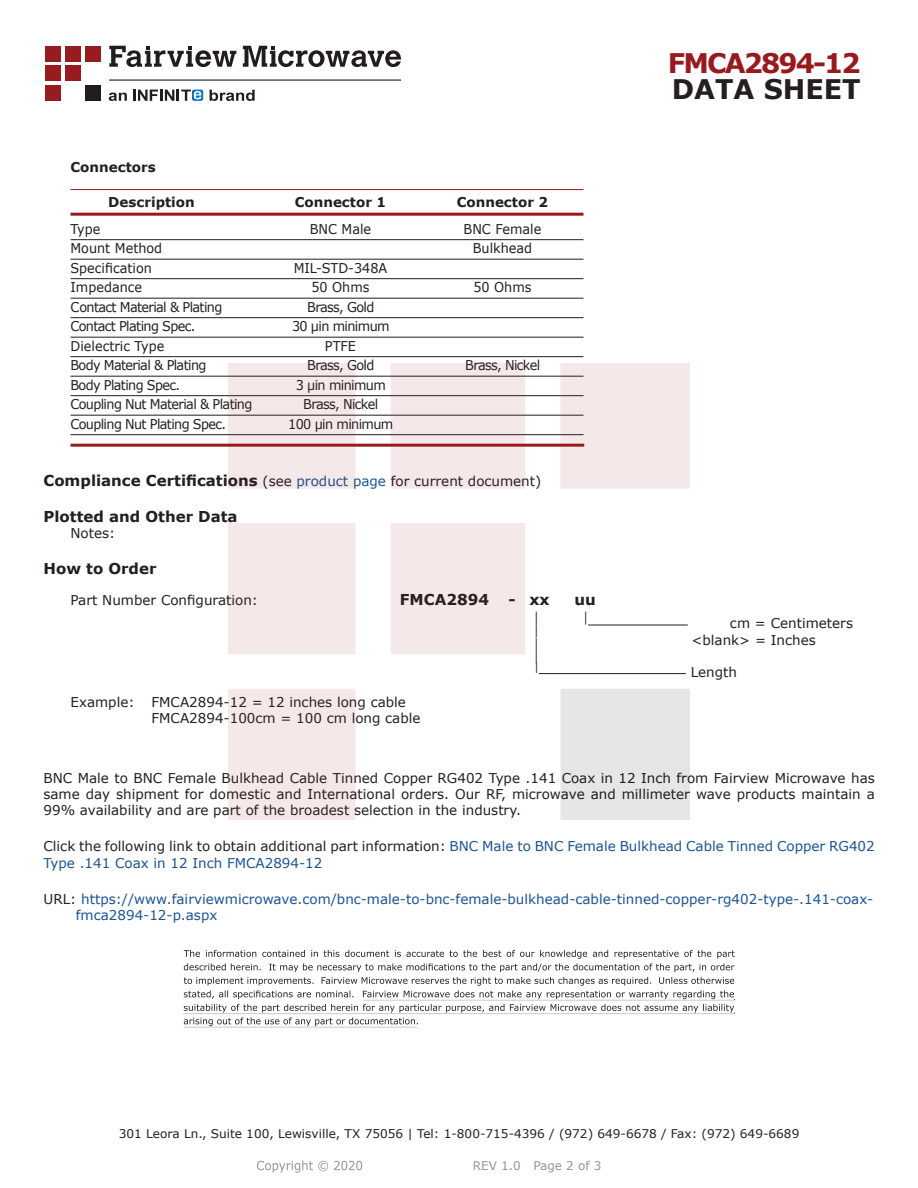
<style>
.page{position:relative;width:918px;height:1188px;background:#fff}
.page>*{position:absolute;margin:0;border:0;box-sizing:border-box;transform-origin:0 0}
.FM{font:700 27px "Verdana";letter-spacing:-.07em;color:#981a1e}
.t1{font:700 27px "Verdana";color:#231f20}
.Specs_Para{font:25.8px "Verdana";color:#231f20;scale:.39 1}
.Head1_for_Compliance{font:700 15px "Verdana";color:#231f20}
.Specs_Para-2{font:700 15px "Verdana";color:#231f20}
.Web_Description_Para{font:13.5px/16.2px "Verdana";color:#231f20;text-align:justify}
.Table_Body_Connector{font:13.5px "Verdana";letter-spacing:-.05em;color:#231f20;scale:.95 1}
.Web_Description_Para-2{font:13.5px/16.2px "Verdana";color:#1a5392}
.Specs_Para-3{font:13.5px "Verdana";color:#231f20}
.URL_para{font:13.5px/16.2px "Verdana";color:#1a5392}
.Table_Body_Connector-2{font:13.5px "Verdana";color:#231f20;scale:.95 1}
.Table_Header_Connect{font:700 13.5px "Verdana";color:#231f20}
.Head2{font:700 13.5px "Verdana";color:#231f20}
.Specs_Para-4{font:13.5px "Verdana";color:#231f20;scale:.75 1}
.t2{font:12px "Verdana";color:#231f20}
.REV_Info{font:12px "Verdana";color:#939598}
.Specs_Para-5{font:11.25px "Verdana";color:#231f20;scale:.86 1}
.s1{font-weight:400;font-size:13.5px}
.s2{font-weight:400;font-size:13.5px;color:#1a5392}
.s3{color:#231f20}
</style>
<div class="page">
<hr style="left:70px;top:189px;width:514px;height:1px;background:#981a1e">
<hr style="left:70px;top:213px;width:514px;height:3px;background:#981a1e">
<hr style="left:70px;top:239px;width:514px;height:1px;background:#231f20">
<hr style="left:70px;top:259px;width:514px;height:1px;background:#231f20">
<hr style="left:70px;top:278px;width:514px;height:1px;background:#231f20">
<hr style="left:70px;top:298px;width:514px;height:1px;background:#231f20">
<hr style="left:70px;top:317px;width:514px;height:1px;background:#231f20">
<hr style="left:70px;top:337px;width:514px;height:1px;background:#231f20">
<hr style="left:70px;top:356px;width:514px;height:1px;background:#231f20">
<hr style="left:70px;top:376px;width:514px;height:1px;background:#231f20">
<hr style="left:70px;top:395px;width:514px;height:1px;background:#231f20">
<hr style="left:70px;top:415px;width:514px;height:1px;background:#231f20">
<hr style="left:70px;top:434px;width:514px;height:1px;background:#231f20">
<hr style="left:70px;top:444px;width:514px;height:3px;background:#981a1e">
<svg style="left:184px;top:950px;width:551px;height:76px"></svg>
<hr style="left:363px;top:1000px;width:372px;height:1px;background:#231f20">
<hr style="left:183px;top:1013px;width:551px;height:1px;background:#231f20">
<hr style="left:184px;top:1027px;width:233px;height:1px;background:#231f20">
<img style="left:257px;top:1160px;width:106px;height:13px">
<img style="left:228px;top:364px;width:462px;height:456px">
<div style="left:45px;top:46px;width:16px;height:15px;background:#971b1f"></div>
<div style="left:65px;top:66px;width:16px;height:15px;background:#971b1f"></div>
<div style="left:85px;top:85px;width:16px;height:16px;background:#211d1e"></div>
<div style="left:45px;top:85px;width:16px;height:16px;background:#971b1f"></div>
<div style="left:85px;top:46px;width:16px;height:15px;background:#971b1f"></div>
<div style="left:45px;top:66px;width:16px;height:15px;background:#971b1f"></div>
<div style="left:65px;top:46px;width:16px;height:15px;background:#971b1f"></div>
<svg style="left:109px;top:46px;width:292px;height:21px"></svg>
<svg style="left:192px;top:90px;width:11px;height:11px"></svg>
<svg style="left:133px;top:90px;width:68px;height:11px"></svg>
<svg style="left:210px;top:90px;width:45px;height:11px"></svg>
<svg style="left:109px;top:93px;width:18px;height:8px"></svg>
<hr style="left:109px;top:80px;width:292px;height:1px;background:#211d1e">
<p class="Head2" style="left:70px;top:158px;width:87px">Connectors</p>
<p class="Table_Header_Connect" style="left:108px;top:192px;width:88px">Description</p>
<p class="Table_Header_Connect" style="left:295px;top:192px;width:93px">Connector 1</p>
<p class="Table_Header_Connect" style="left:457px;top:192px;width:93px">Connector 2</p>
<p class="Table_Body_Connector" style="left:70px;top:219px;width:33px">Type</p>
<p class="Table_Body_Connector" style="left:310px;top:219px;width:66px">BNC Male</p>
<p class="Table_Body_Connector-2" style="left:464px;top:219px;width:83px">BNC Female</p>
<p class="Table_Body_Connector-2" style="left:70px;top:239px;width:98px">Mount Method</p>
<p class="Table_Body_Connector-2" style="left:473px;top:239px;width:64px">Bulkhead</p>
<p class="Table_Body_Connector-2" style="left:70px;top:258px;width:87px">Specification</p>
<p class="Table_Body_Connector-2" style="left:294px;top:258px;width:100px">MIL-STD-348A</p>
<p class="Table_Body_Connector-2" style="left:70px;top:278px;width:77px">Impedance</p>
<p class="Table_Body_Connector" style="left:311px;top:278px;width:63px">50 Ohms</p>
<p class="Table_Body_Connector" style="left:473px;top:278px;width:63px">50 Ohms</p>
<p class="Table_Body_Connector" style="left:70px;top:297px;width:161px">Contact Material &amp; Plating</p>
<p class="Table_Body_Connector" style="left:307px;top:297px;width:72px">Brass, Gold</p>
<p class="Table_Body_Connector" style="left:70px;top:317px;width:133px">Contact Plating Spec.</p>
<p class="Table_Body_Connector" style="left:292px;top:317px;width:104px">30 µin minimum</p>
<p class="Table_Body_Connector-2" style="left:70px;top:336px;width:100px">Dielectric Type</p>
<p class="Table_Body_Connector" style="left:325px;top:336px;width:34px">PTFE</p>
<p class="Table_Body_Connector" style="left:70px;top:356px;width:145px">Body Material &amp; Plating</p>
<p class="Table_Body_Connector" style="left:307px;top:356px;width:72px">Brass, Gold</p>
<p class="Table_Body_Connector" style="left:465px;top:356px;width:80px">Brass, Nickel</p>
<p class="Table_Body_Connector" style="left:70px;top:375px;width:117px">Body Plating Spec.</p>
<p class="Table_Body_Connector" style="left:296px;top:375px;width:96px">3 µin minimum</p>
<p class="Table_Body_Connector" style="left:70px;top:395px;width:193px">Coupling Nut Material &amp; Plating</p>
<p class="Table_Body_Connector" style="left:303px;top:395px;width:80px">Brass, Nickel</p>
<p class="Table_Body_Connector" style="left:70px;top:414px;width:165px">Coupling Nut Plating Spec.</p>
<p class="Table_Body_Connector" style="left:288px;top:414px;width:112px">100 µin minimum</p>
<p class="FM" style="left:668px;top:44px;width:194px">FMCA2894-12</p>
<p class="t1" style="left:672px;top:70px;width:191px">DATA SHEET</p>
<p class="Head1_for_Compliance" style="left:44px;top:470px;width:499px">Compliance Certifications <span class="s1">(see</span> <span class="s2">product page</span> <span class="s1">for current document)</span></p>
<p class="Head1_for_Compliance" style="left:44px;top:506px;width:196px">Plotted and Other Data</p>
<p class="Specs_Para-3" style="left:70px;top:524px;width:46px">Notes:</p>
<p class="Head1_for_Compliance" style="left:44px;top:558px;width:115px">How to Order</p>
<p class="Specs_Para-3" style="left:70px;top:591px;width:189px">Part Number Configuration:</p>
<p class="Specs_Para-2" style="left:400px;top:589px;width:91px">FMCA2894</p>
<p class="Specs_Para-2" style="left:509px;top:589px;width:43px">- xx</p>
<p class="Specs_Para-2" style="left:575px;top:589px;width:23px">uu</p>
<p class="Specs_Para-4" style="left:534px;top:608px;width:8px">|</p>
<p class="Specs_Para-4" style="left:584px;top:608px;width:8px">|</p>
<p class="Specs_Para-3" style="left:730px;top:614px;width:125px">cm = Centimeters</p>
<p class="Specs_Para-4" style="left:534px;top:621px;width:8px">|</p>
<p class="Specs_Para-3" style="left:692px;top:630px;width:126px">&lt;blank&gt; = Inches</p>
<p class="Specs_Para" style="left:534px;top:631px;width:13px">|</p>
<p class="Specs_Para-5" style="left:534px;top:660px;width:7px">|</p>
<p class="Specs_Para-3" style="left:691px;top:663px;width:48px">Length</p>
<p class="Specs_Para-3" style="left:70px;top:692px;width:66px">Example:</p>
<p class="Specs_Para-3" style="left:152px;top:692px;width:256px">FMCA2894-12 = 12 inches long cable</p>
<p class="Specs_Para-3" style="left:152px;top:709px;width:271px">FMCA2894-100cm = 100 cm long cable</p>
<p class="Web_Description_Para" style="left:44px;top:769px;width:833px">BNC Male to BNC Female Bulkhead Cable Tinned Copper RG402 Type .141 Coax in 12 Inch from Fairview Microwave has same day shipment for domestic and International orders. Our RF, microwave and millimeter wave products maintain a 99% availability and are part of the broadest selection in the industry.</p>
<p class="Web_Description_Para-2" style="left:44px;top:838px;width:833px"><span class="s3">Click the following link to obtain additional part information:</span> BNC Male to BNC Female Bulkhead Cable Tinned Copper RG402<br>Type .141 Coax in 12 Inch FMCA2894-12</p>
<p class="URL_para" style="left:76px;top:891px;width:799px;text-indent:-32px"><span class="s3">URL:</span> https://www.fairviewmicrowave.com/bnc-male-to-bnc-female-bulkhead-cable-tinned-copper-rg402-type-.141-coax&shy;fmca2894-12-p.aspx</p>
<p class="t2" style="left:119px;top:1125px;width:682px">301 Leora Ln., Suite 100, Lewisville, TX 75056 | Tel: 1-800-715-4396 / (972) 649-6678 / Fax: (972) 649-6689</p>
<p class="REV_Info" style="left:473px;top:1157px;width:130px">REV 1.0 Page 2 of 3</p>
</div>
